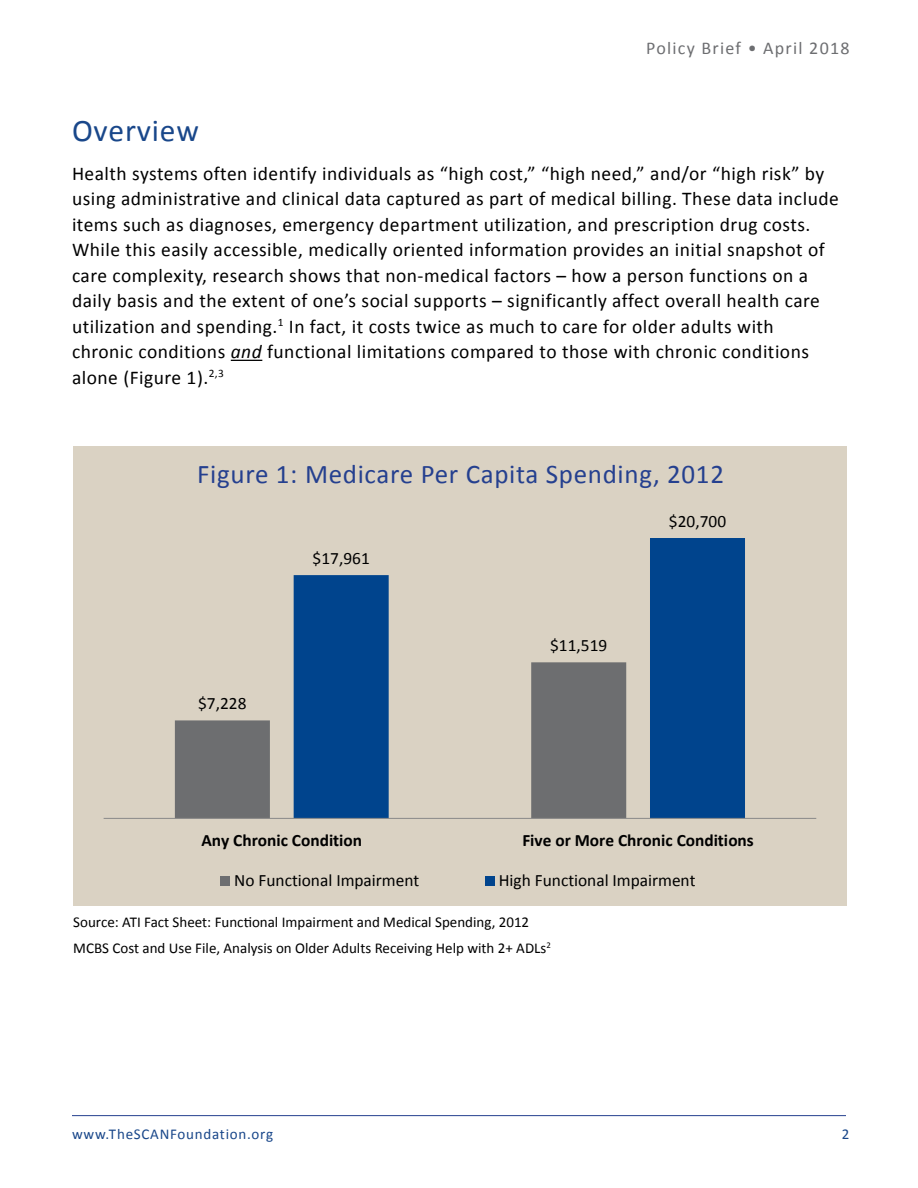
<style>
.page{position:relative;width:918px;height:1188px;background:#fff}
.page>*{position:absolute;margin:0;border:0;box-sizing:border-box;transform-origin:0 0}
.t1{font:31.5px "Calibri";letter-spacing:.025em;color:#19478a}
.t2{font:27px "Calibri";letter-spacing:.025em;color:#25408f}
.t3{font:19.5px/25.5px "Calibri";letter-spacing:.025em;color:#000}
.t4{font:18px "Calibri";letter-spacing:.07em;color:#6d6e71}
.t5{font:17.4px "Calibri";color:#000}
.t6{font:700 17.4px "Calibri";color:#000}
.t7{font:15px/25.5px "Calibri";color:#000}
.t8{font:15px "Calibri";letter-spacing:.05em;color:#19478a}
.s1{font-style:italic}
</style>
<div class="page">
<hr style="left:72px;top:1115px;width:774px;height:1px;background:#25408f">
<hr style="left:231px;top:360px;width:31px;height:1px;background:#000">
<div style="left:73px;top:446px;width:774px;height:460px;background:#dad2c3"></div>
<svg style="left:175px;top:662px;width:119px;height:156px"></svg>
<svg style="left:294px;top:538px;width:451px;height:280px"></svg>
<hr style="left:104px;top:818px;width:712px;height:1px;background:#898989">
<div style="left:221px;top:876px;width:9px;height:9px;background:#6d6e70"></div>
<div style="left:485px;top:876px;width:10px;height:9px;background:#00448d"></div>
<p class="t4" style="left:646px;top:36px;width:205px">Policy Brief • April 2018</p>
<h1 class="t1" style="left:72px;top:110px;width:128px">Overview</h1>
<p class="t3" style="left:72px;top:160px;width:768px">Health systems often identify individuals as “high cost,” “high need,” and/or “high risk” by using administrative and clinical data captured as part of medical billing. These data include items such as diagnoses, emergency department utilization, and prescription drug costs.<br>While this easily accessible, medically oriented information provides an initial snapshot of care complexity, research shows that non-medical factors – how a person functions on a daily basis and the extent of one’s social supports – significantly affect overall health care utilization and spending.<sup>1</sup> In fact, it costs twice as much to care for older adults with chronic conditions <span class="s1">and</span> functional limitations compared to those with chronic conditions alone (Figure 1).<sup>2,3</sup></p>
<h2 class="t2" style="left:197px;top:457px;width:528px">Figure 1: Medicare Per Capita Spending, 2012</h2>
<p class="t5" style="left:198px;top:693px;width:50px">$7,228</p>
<p class="t5" style="left:313px;top:547px;width:59px">$17,961</p>
<p class="t5" style="left:550px;top:634px;width:59px">$11,519</p>
<p class="t5" style="left:669px;top:510px;width:59px">$20,700</p>
<p class="t6" style="left:201px;top:829px;width:162px">Any Chronic Condition</p>
<p class="t6" style="left:522px;top:829px;width:233px">Five or More Chronic Conditions</p>
<p class="t5" style="left:234px;top:869px;width:187px">No Functional Impairment</p>
<p class="t5" style="left:499px;top:869px;width:198px">High Functional Impairment</p>
<p class="t7" style="left:73px;top:909px;width:479px">Source: ATI Fact Sheet: Functional Impairment and Medical Spending, 2012<br>MCBS Cost and Use File, Analysis on Older Adults Receiving Help with 2+ ADLs<sup>2</sup></p>
<p class="t8" style="left:72px;top:1124px;width:203px">www.TheSCANFoundation.org</p>
<p class="t8" style="left:842px;top:1124px;width:9px">2</p>
</div>
